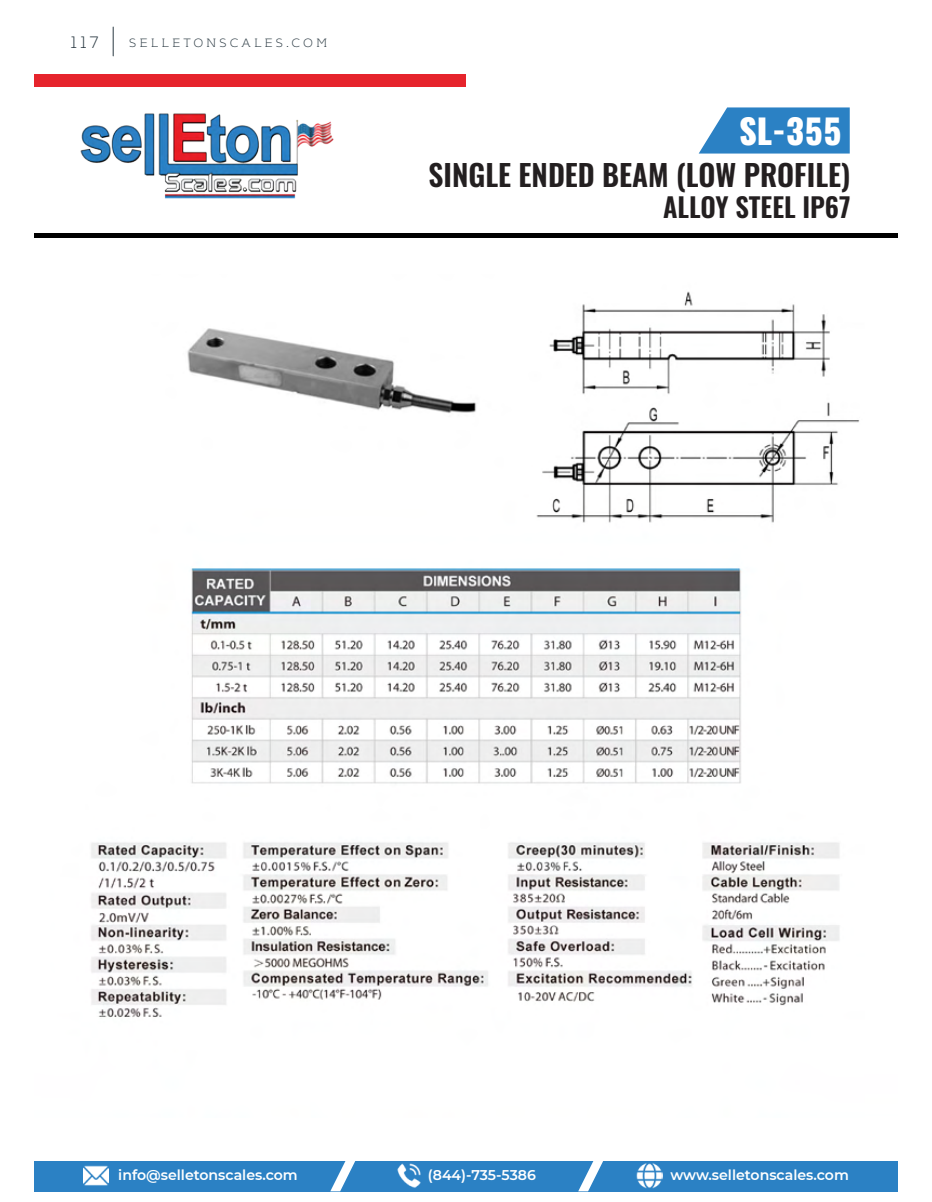
<style>
.page{position:relative;width:932px;height:1202px;background:#fff}
.page>*{position:absolute;margin:0;border:0;box-sizing:border-box;transform-origin:0 0}
.t1{font:800 33.9px "Oswald";color:#fff}
.t2{font:600 29.55px "Oswald";color:#231f20}
.t3{font:600 26.85px "Oswald";color:#231f20}
.t4{font:300 16.5px "Kontrapunkt Bob";color:#2a3942}
.t5{font:600 14.1px "Montserrat";color:#fff}
.t6{font:300 12px "Kontrapunkt Bob";letter-spacing:.25em;color:#2a3942}
</style>
<div class="page">
<img style="left:91px;top:291px;width:769px;height:727px">
<img style="left:80px;top:113px;width:254px;height:86px">
<div style="left:34px;top:74px;width:432px;height:12px;background:#e6242c"></div>
<hr style="left:34px;top:233px;width:863px;height:4px;background:#000">
<div style="left:34px;top:1161px;width:863px;height:30px;background:#2b81c4"></div>
<img style="left:83px;top:1165px;width:26px;height:21px">
<img style="left:397px;top:1163px;width:24px;height:25px">
<img style="left:637px;top:1163px;width:25px;height:25px">
<svg style="left:578px;top:1161px;width:25px;height:30px"></svg>
<svg style="left:330px;top:1161px;width:25px;height:30px"></svg>
<svg style="left:699px;top:107px;width:150px;height:46px;background:#408dca"></svg>
<svg style="left:113px;top:27px;width:1px;height:29px"></svg>
<p class="t4" style="left:70px;top:34px;width:30px">117</p>
<p class="t6" style="left:129px;top:36px;width:199px">SELLETONSCALES.COM</p>
<h1 class="t1" style="left:739px;top:107px;width:104px">SL-355</h1>
<h2 class="t2" style="left:428px;top:149px;width:423px">SINGLE ENDED BEAM (LOW PROFILE)</h2>
<h3 class="t3" style="left:663px;top:183px;width:189px">ALLOY STEEL IP67</h3>
<p class="t5" style="left:118px;top:1164px;width:181px">info@selletonscales.com</p>
<p class="t5" style="left:428px;top:1164px;width:109px">(844)-735-5386</p>
<p class="t5" style="left:670px;top:1164px;width:180px">www.selletonscales.com</p>
</div>
